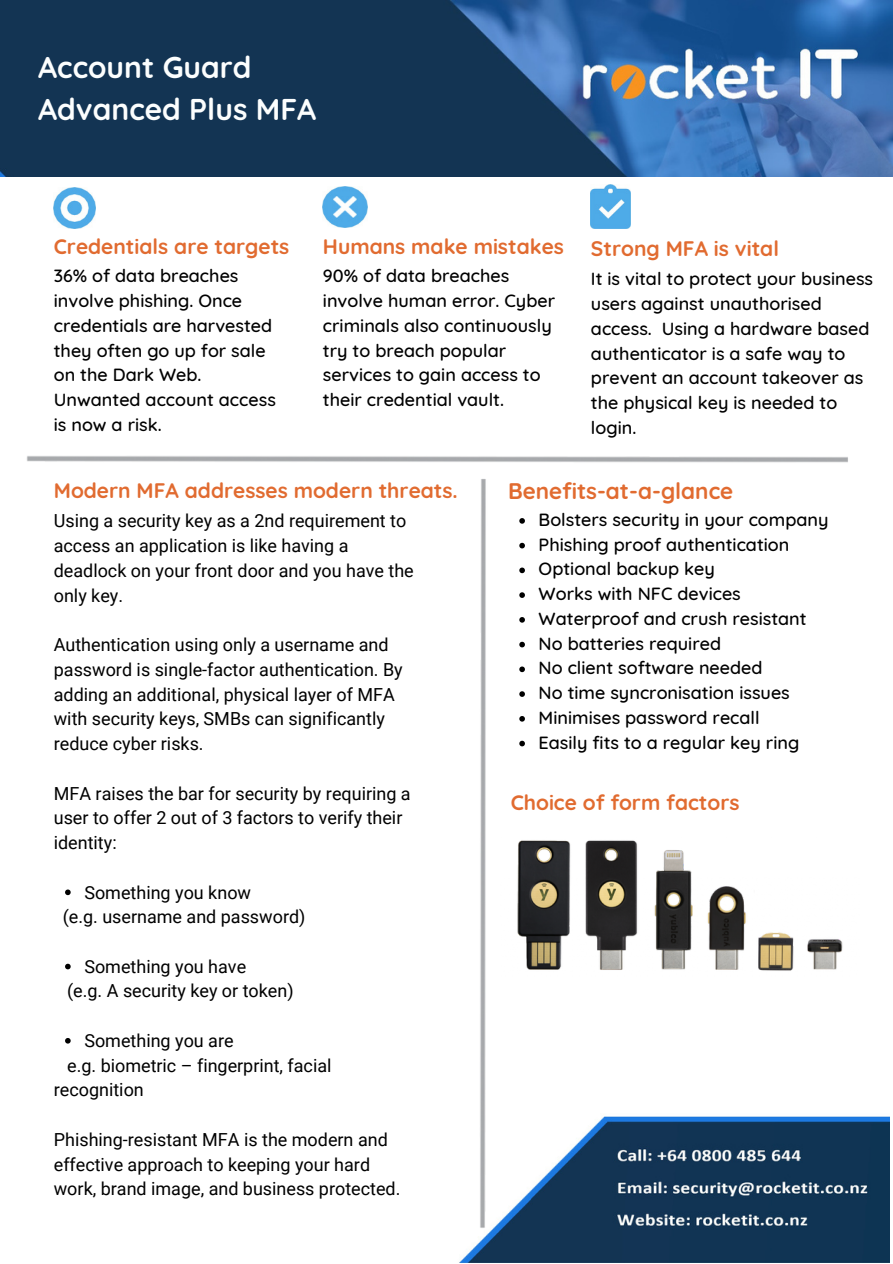
<style>
.page{position:relative;width:893px;height:1264px;background:#fff}
.page>*{position:absolute;margin:0;border:0;box-sizing:border-box;transform-origin:0 0}
.t1{font:700 30px/41.5px "Quicksand";color:#fcfefe}
.t2{font:700 22.5px "Quicksand";color:#e16b30}
.t3{font:700 21px "Quicksand";color:#e16b30}
.t4{font:500 18px/24.8px "Quicksand";color:#000}
.t5{font:18px/24.8px "Roboto";color:#000}
</style>
<div class="page">
<img style="left:504px;top:1116px;width:385px;height:146px">
<img style="left:460px;top:480px;width:44px;height:782px">
<svg style="left:65px;top:889px;width:6px;height:6px"></svg>
<svg style="left:65px;top:963px;width:6px;height:6px"></svg>
<svg style="left:65px;top:1038px;width:6px;height:5px"></svg>
<svg style="left:519px;top:518px;width:6px;height:5px"></svg>
<svg style="left:519px;top:543px;width:6px;height:5px"></svg>
<svg style="left:519px;top:567px;width:6px;height:6px"></svg>
<svg style="left:519px;top:592px;width:6px;height:6px"></svg>
<svg style="left:519px;top:617px;width:6px;height:5px"></svg>
<svg style="left:519px;top:641px;width:6px;height:6px"></svg>
<svg style="left:519px;top:666px;width:6px;height:6px"></svg>
<svg style="left:519px;top:691px;width:6px;height:6px"></svg>
<svg style="left:519px;top:716px;width:6px;height:5px"></svg>
<svg style="left:519px;top:740px;width:6px;height:6px"></svg>
<img style="left:500px;top:834px;width:343px;height:142px">
<img style="left:0;top:0;width:892px;height:176px">
<img style="left:54px;top:187px;width:41px;height:41px">
<img style="left:323px;top:186px;width:45px;height:42px">
<img style="left:591px;top:184px;width:39px;height:44px">
<h1 class="t1" style="left:38px;top:46px;width:280px">Account Guard<br>Advanced Plus MFA</h1>
<p class="t3" style="left:54px;top:233px;width:237px">Credentials are targets</p>
<p class="t3" style="left:323px;top:233px;width:242px">Humans make mistakes</p>
<p class="t3" style="left:591px;top:235px;width:189px">Strong MFA is vital</p>
<p class="t4" style="left:54px;top:263px;width:223px">36% of data breaches involve phishing. Once credentials are harvested they often go up for sale on the Dark Web.<br>Unwanted account access is now a risk.</p>
<p class="t4" style="left:323px;top:263px;width:234px">90% of data breaches involve human error. Cyber criminals also continuously try to breach popular services to gain access to their credential vault.</p>
<p class="t4" style="left:591px;top:266px;width:284px">It is vital to protect your business users against unauthorised access. Using a hardware based authenticator is a safe way to prevent an account takeover as the physical key is needed to login.</p>
<p class="t3" style="left:54px;top:477px;width:405px">Modern MFA addresses modern threats.</p>
<p class="t5" style="left:54px;top:509px;width:361px">Using a security key as a 2nd requirement to access an application is like having a deadlock on your front door and you have the only key.</p>
<p class="t5" style="left:54px;top:632px;width:350px">Authentication using only a username and password is single-factor authentication. By adding an additional, physical layer of MFA with security keys, SMBs can significantly reduce cyber risks.</p>
<p class="t5" style="left:54px;top:781px;width:358px">MFA raises the bar for security by requiring a user to offer 2 out of 3 factors to verify their identity:</p>
<p class="t5" style="left:84px;top:880px;width:168px">Something you know</p>
<p class="t5" style="left:63px;top:904px;width:244px">(e.g. username and password)</p>
<p class="t5" style="left:84px;top:954px;width:163px">Something you have</p>
<p class="t5" style="left:67px;top:978px;width:228px">(e.g. A security key or token)</p>
<p class="t5" style="left:84px;top:1028px;width:151px">Something you are</p>
<p class="t5" style="left:54px;top:1053px;width:279px;text-indent:13px">e.g. biometric – fingerprint, facial recognition</p>
<p class="t5" style="left:54px;top:1127px;width:348px">Phishing-resistant MFA is the modern and effective approach to keeping your hard work, brand image, and business protected.</p>
<p class="t2" style="left:508px;top:476px;width:227px">Benefits-at-a-glance</p>
<p class="t4" style="left:538px;top:507px;width:291px">Bolsters security in your company<br>Phishing proof authentication<br>Optional backup key<br>Works with NFC devices<br>Waterproof and crush resistant<br>No batteries required<br>No client software needed<br>No time syncronisation issues<br>Minimises password recall<br>Easily fits to a regular key ring</p>
<p class="t3" style="left:510px;top:789px;width:230px">Choice of form factors</p>
</div>
